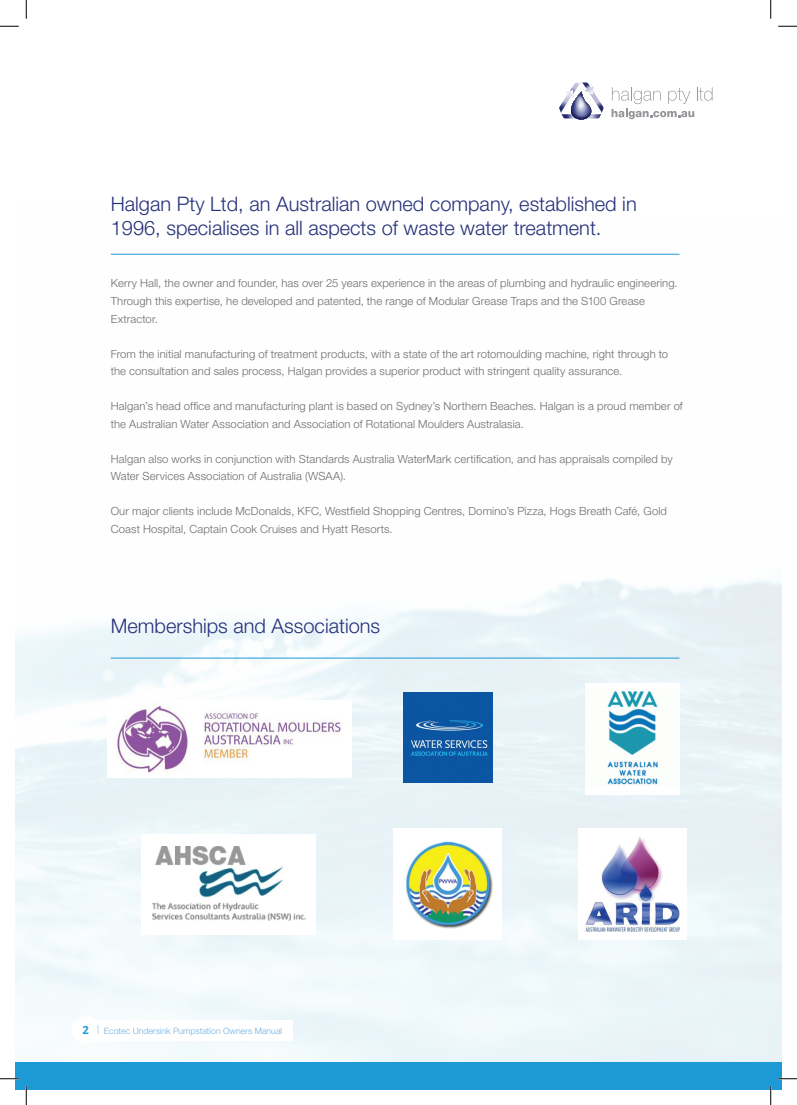
<style>
.page{position:relative;width:797px;height:1105px;background:#fff}
.page>*{position:absolute;margin:0;border:0;box-sizing:border-box;transform-origin:0 0}
.t1{font:300 20px/24px "Helvetica Neue LT Std";color:#253179}
.t2{font:300 11.25px/17.5px "Helvetica Neue LT Std";letter-spacing:.01em;color:#6c6d70}
.t3{font:300 8.75px "Helvetica Neue LT Std";color:#70b0e0}
.s1{font-family:"Open Sans";font-weight:700;font-size:11.25px;color:#1d99d6}
</style>
<div class="page">
<img style="left:16px;top:253px;width:765px;height:809px">
<svg style="left:559px;top:83px;width:45px;height:37px"></svg>
<svg style="left:611px;top:87px;width:101px;height:32px"></svg>
<div style="left:16px;top:1062px;width:765px;height:27px;background:#1d99d6"></div>
<div style="left:89px;top:1020px;width:204px;height:20px;background:#fff"></div>
<div style="left:72px;top:1016px;width:28px;height:28px;background:#fff;border-radius:50%"></div>
<div style="left:107px;top:700px;width:244px;height:78px;background:#fff"></div>
<div style="left:584px;top:683px;width:95px;height:111px;background:#fff"></div>
<div style="left:578px;top:828px;width:108px;height:112px;background:#fff"></div>
<div style="left:394px;top:828px;width:108px;height:112px;background:#fff"></div>
<div style="left:141px;top:834px;width:174px;height:100px;background:#fff"></div>
<img style="left:112px;top:697px;width:234px;height:76px">
<img style="left:584px;top:689px;width:74px;height:96px">
<img style="left:403px;top:693px;width:89px;height:89px">
<img style="left:406px;top:841px;width:87px;height:87px">
<img style="left:153px;top:846px;width:152px;height:74px">
<img style="left:585px;top:836px;width:94px;height:95px">
<hr style="left:111px;top:254px;width:568px;height:1px;background:#1d99d6">
<hr style="left:111px;top:658px;width:568px;height:1px;background:#1d99d6">
<svg style="left:0;top:25px;width:19px;height:2px"></svg>
<svg style="left:778px;top:25px;width:19px;height:2px"></svg>
<svg style="left:0;top:1078px;width:19px;height:1px"></svg>
<svg style="left:778px;top:1078px;width:19px;height:1px"></svg>
<svg style="left:25px;top:0;width:2px;height:19px"></svg>
<svg style="left:25px;top:1086px;width:2px;height:19px"></svg>
<svg style="left:770px;top:0;width:1px;height:19px"></svg>
<svg style="left:770px;top:1086px;width:1px;height:19px"></svg>
<h1 class="t1" style="left:111px;top:191px;width:527px">Halgan Pty Ltd, an Australian owned company, established in<br>1996, specialises in all aspects of waste water treatment.</h1>
<p class="t2" style="left:111px;top:274px;width:568px">Kerry Hall, the owner and founder, has over 25 years experience in the areas of plumbing and hydraulic engineering.<br>Through this expertise, he developed and patented, the range of Modular Grease Traps and the S100 Grease<br>Extractor.</p>
<p class="t2" style="left:111px;top:344px;width:559px">From the initial manufacturing of treatment products, with a state of the art rotomoulding machine, right through to the consultation and sales process, Halgan provides a superior product with stringent quality assurance.</p>
<p class="t2" style="left:111px;top:397px;width:573px">Halgan’s head office and manufacturing plant is based on Sydney’s Northern Beaches. Halgan is a proud member of the Australian Water Association and Association of Rotational Moulders Australasia.</p>
<p class="t2" style="left:111px;top:449px;width:563px">Halgan also works in conjunction with Standards Australia WaterMark certification, and has appraisals compiled by<br>Water Services Association of Australia (WSAA).</p>
<p class="t2" style="left:111px;top:502px;width:557px">Our major clients include McDonalds, KFC, Westfield Shopping Centres, Domino’s Pizza, Hogs Breath Café, Gold<br>Coast Hospital, Captain Cook Cruises and Hyatt Resorts.</p>
<h1 class="t1" style="left:111px;top:613px;width:271px">Memberships and Associations</h1>
<p class="t3" style="left:82px;top:1025px;width:201px"><span class="s1">2</span> | Ecotec Undersink Pumpstation Owners Manual</p>
</div>
